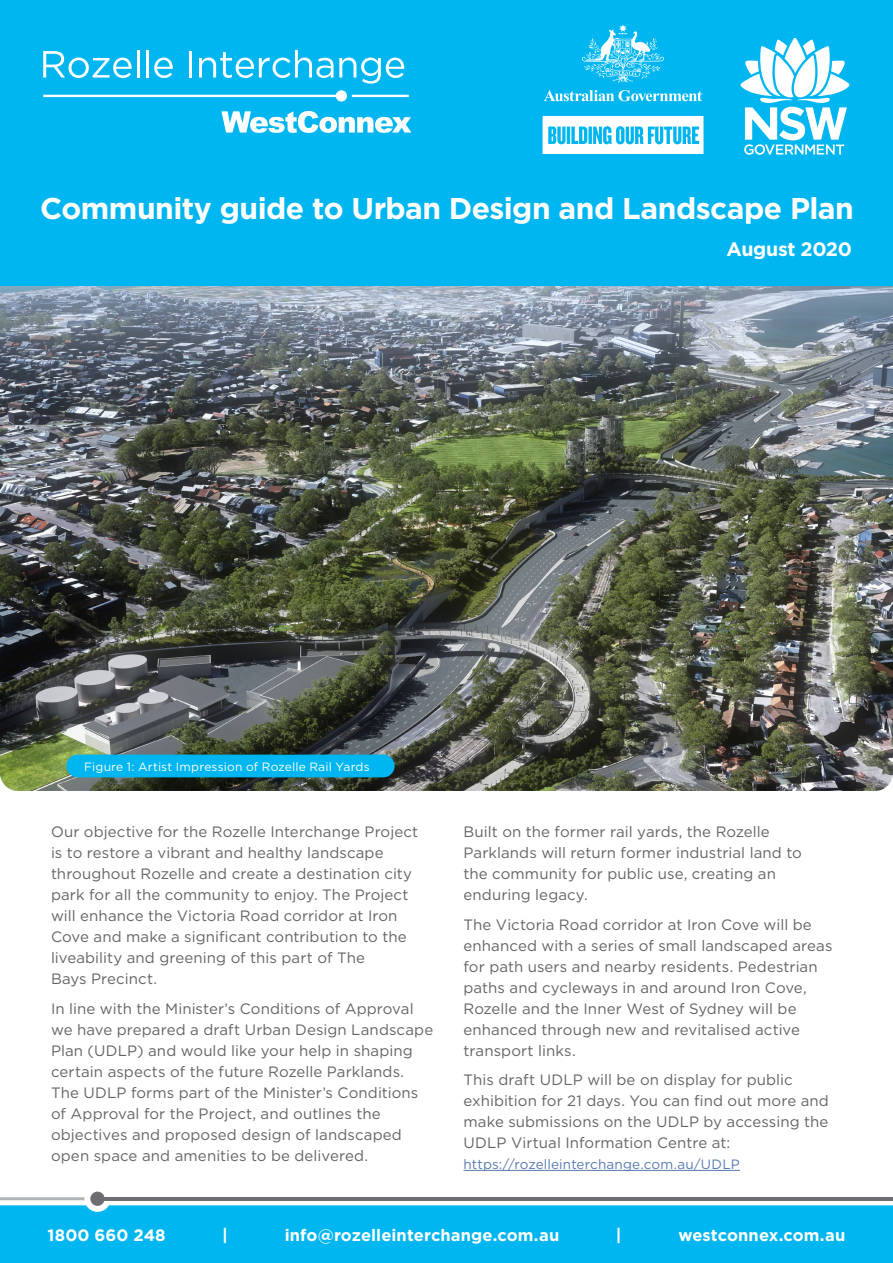
<style>
.page{position:relative;width:893px;height:1263px;background:#fff}
.page>*{position:absolute;margin:0;border:0;box-sizing:border-box;transform-origin:0 0}
.t1{font:700 30px "Gotham";letter-spacing:-.02em;color:#fff}
.t2{font:700 19.5px "Gotham";letter-spacing:-.02em;color:#fff}
.t3{font:700 18px "Gotham";letter-spacing:.005em;color:#fff}
.t4{font:700 16.5px "Gotham";letter-spacing:.005em;color:#fff}
.t5{font:15px/21px "Gotham";letter-spacing:.005em;color:#636466}
.t6{font:13.5px "Gotham";letter-spacing:.01em;color:#5879b0}
.t7{font:12px "Gotham";letter-spacing:.01em;color:#fff}
</style>
<div class="page">
<hr style="left:463px;top:1170px;width:277px;height:1px;background:#5879b0">
<img style="left:0;top:286px;width:893px;height:505px">
<div style="left:0;top:0;width:893px;height:286px;background:#00b6f1"></div>
<svg style="left:543px;top:116px;width:160px;height:38px"></svg>
<svg style="left:544px;top:90px;width:158px;height:11px"></svg>
<svg style="left:582px;top:24px;width:82px;height:59px"></svg>
<svg style="left:741px;top:38px;width:108px;height:117px"></svg>
<div style="left:0;top:1205px;width:893px;height:58px;background:#00b6f1"></div>
<svg style="left:0;top:1197px;width:893px;height:15px"></svg>
<div style="left:90px;top:1191px;width:15px;height:15px;background:#6d6e71;border-radius:50%"></div>
<hr style="left:98px;top:1197px;width:795px;height:3px;background:#6d6e71">
<svg style="left:352px;top:95px;width:57px;height:2px"></svg>
<svg style="left:43px;top:95px;width:293px;height:2px"></svg>
<div style="left:336px;top:90px;width:11px;height:12px;background:#fff;border-radius:50%"></div>
<svg style="left:221px;top:111px;width:190px;height:22px"></svg>
<svg style="left:43px;top:51px;width:89px;height:27px"></svg>
<hr style="left:137px;top:50px;width:3px;height:28px;background:#fff">
<hr style="left:146px;top:50px;width:3px;height:28px;background:#fff">
<svg style="left:154px;top:58px;width:19px;height:20px"></svg>
<hr style="left:189px;top:51px;width:3px;height:27px;background:#fff">
<svg style="left:199px;top:50px;width:205px;height:34px"></svg>
<div style="left:66px;top:755px;width:329px;height:22px;background:#00b6f1;border-radius:11px"></div>
<h1 class="t1" style="left:40px;top:189px;width:815px">Community guide to Urban Design and Landscape Plan</h1>
<h2 class="t2" style="left:727px;top:236px;width:127px">August 2020</h2>
<p class="t7" style="left:84px;top:759px;width:287px">Figure 1: Artist Impression of Rozelle Rail Yards</p>
<p class="t5" style="left:51px;top:821px;width:369px">Our objective for the Rozelle Interchange Project is to restore a vibrant and healthy landscape throughout Rozelle and create a destination city park for all the community to enjoy. The Project will enhance the Victoria Road corridor at Iron Cove and make a significant contribution to the liveability and greening of this part of The<br>Bays Precinct.</p>
<p class="t5" style="left:51px;top:997px;width:384px">In line with the Minister’s Conditions of Approval we have prepared a draft Urban Design Landscape Plan (UDLP) and would like your help in shaping certain aspects of the future Rozelle Parklands.<br>The UDLP forms part of the Minister’s Conditions of Approval for the Project, and outlines the objectives and proposed design of landscaped open space and amenities to be delivered.</p>
<p class="t5" style="left:463px;top:821px;width:340px">Built on the former rail yards, the Rozelle Parklands will return former industrial land to the community for public use, creating an enduring legacy.</p>
<p class="t5" style="left:463px;top:913px;width:370px">The Victoria Road corridor at Iron Cove will be enhanced with a series of small landscaped areas for path users and nearby residents. Pedestrian paths and cycleways in and around Iron Cove, Rozelle and the Inner West of Sydney will be enhanced through new and revitalised active transport links.</p>
<p class="t5" style="left:463px;top:1069px;width:367px">This draft UDLP will be on display for public exhibition for 21 days. You can find out more and make submissions on the UDLP by accessing the UDLP Virtual Information Centre at:</p>
<p class="t6" style="left:463px;top:1155px;width:278px">https://rozelleinterchange.com.au/UDLP</p>
<p class="t4" style="left:48px;top:1224px;width:120px">1800 660 248</p>
<p class="t4" style="left:222px;top:1224px;width:7px">|</p>
<p class="t4" style="left:285px;top:1224px;width:276px">info@rozelleinterchange.com.au</p>
<p class="t4" style="left:616px;top:1224px;width:7px">|</p>
<p class="t4" style="left:678px;top:1224px;width:169px">westconnex.com.au</p>
<p class="t3" style="left:47px;top:1223px;width:149px">Connect with us</p>
</div>
